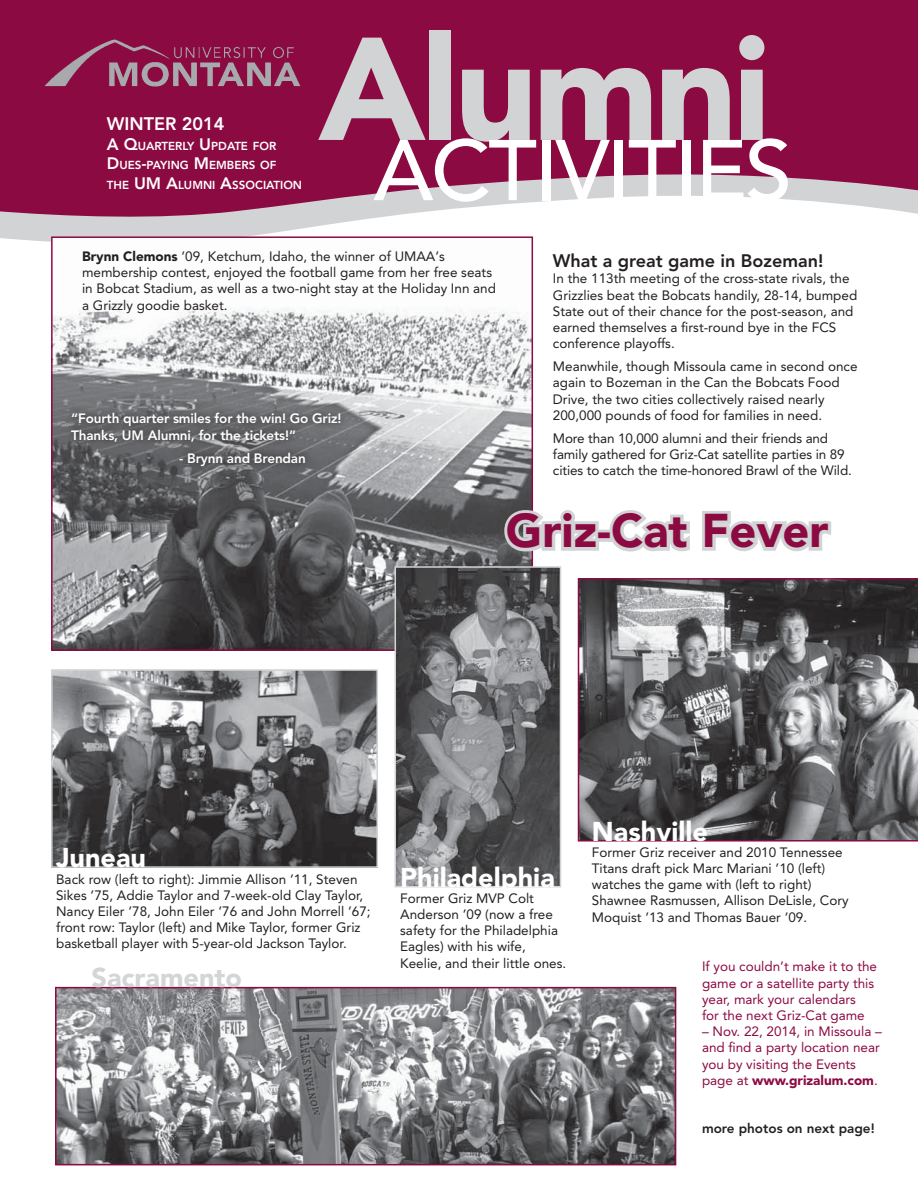
<style>
.page{position:relative;width:918px;height:1188px;background:#fff}
.page>*{position:absolute;margin:0;border:0;box-sizing:border-box;transform-origin:0 0}
.t1{font:900 144.6px "Avenir";color:#d1d3d4}
.t2{font:500 85.2px "Avenir";letter-spacing:-.03em;color:#fff}
.t3{font:900 46.95px "Avenir";color:#8c0a42}
.t4{font:900 27px "Avenir";color:#fff}
.t5{font:900 27px "Avenir";color:#d4d5d7}
.t6{font:800 18px "Avenir";color:#231f20}
.t7{font:800 18px "Avenir";color:#fff}
.t8{font:13.5px/16.2px "Avenir";color:#231f20}
.t9{font:13.5px/16.2px "Avenir";color:#8c0a42}
.t10{font:800 13.5px/16.2px "Avenir";letter-spacing:-.01em;color:#fff}
.t11{font:800 13.5px "Avenir";color:#231f20}
.t12{font:800 11.55px/19.8px "Avenir";color:#fff}
.s1{font-size:16.5px}
.s2{font-weight:900}
</style>
<div class="page">
<svg style="left:0;top:229px;width:534px;height:35px"></svg>
<svg style="left:0;top:0;width:918px;height:229px;fill:#8c0a42"></svg>
<img style="left:43px;top:37px;width:263px;height:52px">
<img style="left:54px;top:239px;width:476px;height:409px">
<div style="left:51px;top:236px;width:482px;height:415px;border:2px solid #8c0a42"></div>
<svg style="left:64px;top:406px;width:285px;height:67px"></svg>
<img style="left:54px;top:672px;width:321px;height:193px">
<div style="left:51px;top:669px;width:327px;height:199px;border:2px solid #d1d3d4"></div>
<img style="left:398px;top:569px;width:160px;height:315px">
<div style="left:395px;top:566px;width:166px;height:321px;border:2px solid #d1d3d4"></div>
<svg style="left:578px;top:578px;width:340px;height:264px"></svg>
<svg style="left:501px;top:507px;width:189px;height:48px"></svg>
<svg style="left:702px;top:511px;width:130px;height:41px"></svg>
<img style="left:58px;top:990px;width:615px;height:172px">
<div style="left:55px;top:987px;width:621px;height:178px;border:2px solid #8c0a42"></div>
<h3 class="t7" style="left:107px;top:113px;width:119px">WINTER 2014</h3>
<p class="t12" style="left:107px;top:136px;width:197px"><span class="s1">A Q</span>UARTERLY <span class="s1">U</span> PDATE FOR<br><span class="s1">D</span>UES<span class="s1">-</span>PAYING <span class="s1">M</span>EM BERS OF<br>THE <span class="s1">UM A</span>LUM NI <span class="s1">A</span>SSOCIATION</p>
<h1 class="t1" style="left:318px;top:2px;width:454px">Alumni</h1>
<h2 class="t2" style="left:373px;top:121px;width:420px">ACTIVITIES</h2>
<p class="t8" style="left:82px;top:248px;width:415px"><span class="s2">Brynn Clemons</span> ’09, Ketchum, Idaho, the winner of UMAA’s membership contest, enjoyed the football game from her free seats in Bobcat Stadium, as well as a two-night stay at the Holiday Inn and a Grizzly goodie basket.</p>
<p class="t10" style="left:71px;top:411px;width:272px">“Fourth quarter smiles for the win! Go Griz!<br>Thanks, UM Alumni, for the tickets!”</p>
<p class="t10" style="left:179px;top:450px;width:128px">- Brynn and Brendan</p>
<h3 class="t6" style="left:553px;top:250px;width:272px">What a great game in Bozeman!</h3>
<p class="t8" style="left:553px;top:271px;width:306px">In the 113th meeting of the cross-state rivals, the Grizzlies beat the Bobcats handily, 28-14, bumped State out of their chance for the post-season, and earned themselves a first-round bye in the FCS conference playoffs.</p>
<p class="t8" style="left:553px;top:358px;width:306px">Meanwhile, though Missoula came in second once again to Bozeman in the Can the Bobcats Food Drive, the two cities collectively raised nearly 200,000 pounds of food for families in need.</p>
<p class="t8" style="left:553px;top:430px;width:300px">More than 10,000 alumni and their friends and family gathered for Griz-Cat satellite parties in 89 cities to catch the time-honored Brawl of the Wild.</p>
<h3 class="t3" style="left:506px;top:503px;width:324px">Griz-Cat Fever</h3>
<h3 class="t4" style="left:56px;top:842px;width:91px">Juneau</h3>
<p class="t8" style="left:56px;top:871px;width:316px">Back row (left to right): Jimmie Allison ’11, Steven Sikes ’75, Addie Taylor and 7-week-old Clay Taylor, Nancy Eiler ’78, John Eiler ’76 and John Morrell ’67; front row: Taylor (left) and Mike Taylor, former Griz basketball player with 5-year-old Jackson Taylor.</p>
<h3 class="t4" style="left:400px;top:861px;width:156px">Philadelphia</h3>
<p class="t8" style="left:400px;top:890px;width:168px">Former Griz MVP Colt<br>Anderson ’09 (now a free safety for the Philadelphia<br>Eagles) with his wife,<br>Keelie, and their little ones.</p>
<h3 class="t5" style="left:92px;top:961px;width:152px">Sacramento</h3>
<h3 class="t4" style="left:592px;top:815px;width:118px">Nashville</h3>
<p class="t8" style="left:592px;top:844px;width:258px">Former Griz receiver and 2010 Tennessee Titans draft pick Marc Mariani ’10 (left) watches the game with (left to right)<br>Shawnee Rasmussen, Allison DeLisle, Cory Moquist ’13 and Thomas Bauer ’09.</p>
<p class="t9" style="left:702px;top:959px;width:177px">If you couldn’t make it to the game or a satellite party this year, mark your calendars<br>for the next Griz-Cat game</p>
<p class="t9" style="left:702px;top:1024px;width:181px">– Nov. 22, 2014, in Missoula – and find a party location near you by visiting the Events page at <span class="s2">www.grizalum.com</span>.</p>
<p class="t11" style="left:702px;top:1121px;width:174px">more photos on next page!</p>
</div>
